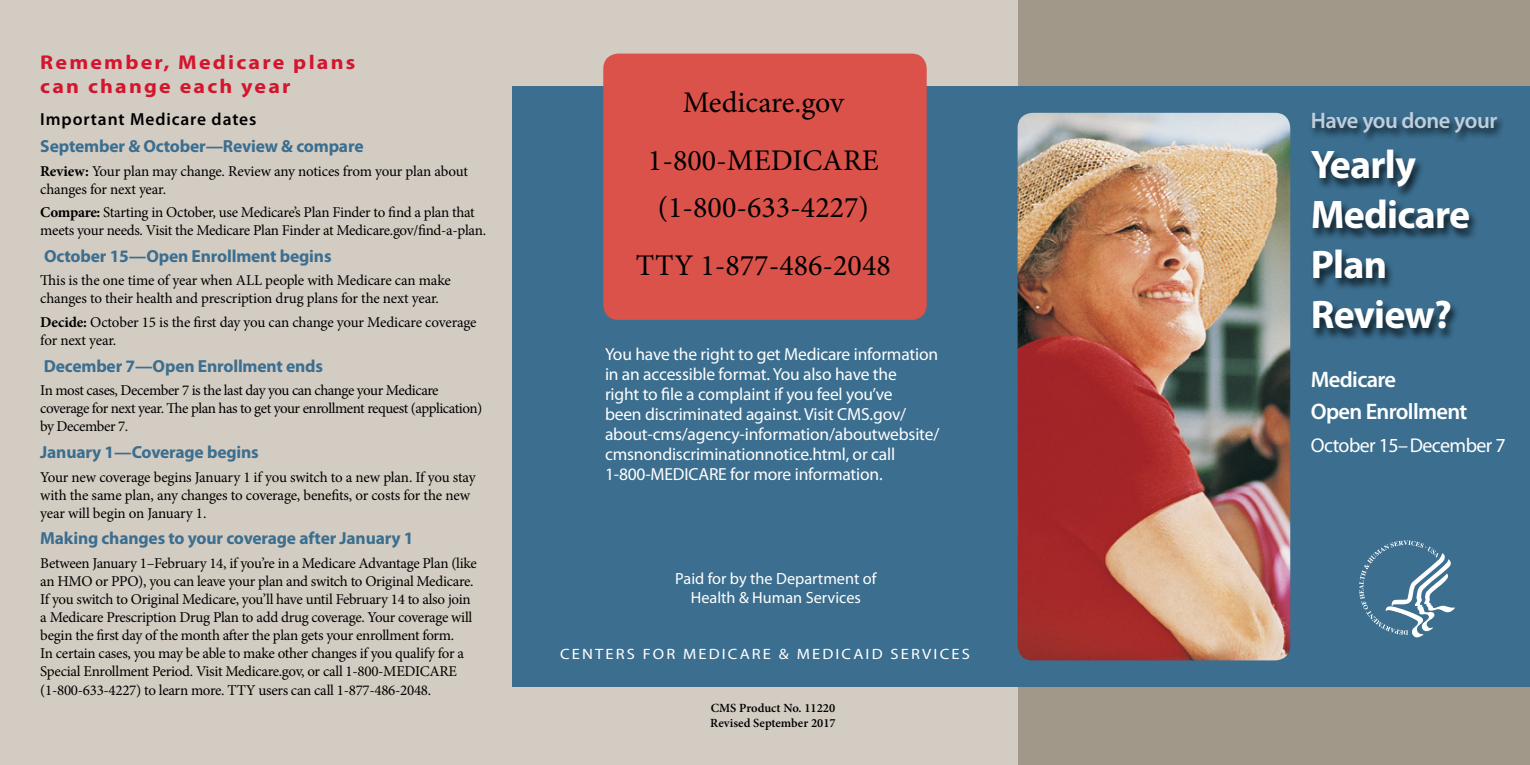
<style>
.page{position:relative;width:1530px;height:765px;background:#fff}
.page>*{position:absolute;margin:0;border:0;box-sizing:border-box;transform-origin:0 0}
.t1{font:700 40px/50px "Myriad Pro";letter-spacing:-.02em;color:#fff}
.Text{font:30px "Minion Pro";color:#000}
.t2{font:600 22.5px/32.5px "Myriad Pro";letter-spacing:-.03em;color:#fff}
.t3{font:600 22.5px "Myriad Pro";letter-spacing:-.02em;color:#bfcedd}
.t4{font:700 20px/24px "Myriad Pro";letter-spacing:.1em;color:#d3162e;scale:1.1 1}
.t5{font:20px "Myriad Pro";letter-spacing:-.03em;color:#fff}
.Text-2{font:17.5px/20px "Myriad Pro";letter-spacing:-.01em;color:#fff}
.Text-3{font:700 17.5px "Myriad Pro";letter-spacing:-.01em;color:#3b6e8f}
.t6{font:600 17.5px "Myriad Pro";letter-spacing:.05em;color:#000}
.Text-4{font:16.25px/19.5px "Myriad Pro";color:#fff;text-align:center}
.Text-5{font:15px/18px "Minion Pro";letter-spacing:-.02em;color:#000}
.t7{font:15px "Myriad Pro";letter-spacing:.13em;color:#fff;scale:1.1 1}
.t8{font:600 12.5px/15px "Minion Pro";color:#000}
.s1{font-weight:700}
</style>
<div class="page">
<div style="left:1018px;top:0;width:512px;height:765px;background:#a2988a"></div>
<div style="left:0;top:0;width:1018px;height:765px;background:#d3ccc3"></div>
<div style="left:512px;top:87px;width:1018px;height:600px;background:#3b6e8f"></div>
<div style="left:603px;top:54px;width:324px;height:266px;background:#db524a;border-radius:15px"></div>
<div style="left:1308px;top:111px;width:198px;height:230px;background:#000;opacity:.74"></div>
<img style="left:1018px;top:113px;width:272px;height:547px">
<svg style="left:1359px;top:540px;width:96px;height:98px"></svg>
<h1 class="t4" style="left:40px;top:51px;width:288px">Remember, Medicare plans can change each year</h1>
<h1 class="t6" style="left:40px;top:108px;width:218px">Important Medicare dates</h1>
<h2 class="Text-3" style="left:40px;top:136px;width:325px">September &amp; October—Review &amp; compare</h2>
<h2 class="Text-5" style="left:40px;top:162px;width:429px"><span class="s1">Review:</span> Your plan may change. Review any notices from your plan about changes for next year.</h2>
<h2 class="Text-5" style="left:40px;top:203px;width:447px"><span class="s1">Compare:</span> Starting in October, use Medicare’s Plan Finder to find a plan that meets your needs. Visit the Medicare Plan Finder at Medicare.gov/find-a-plan.</h2>
<h2 class="Text-3" style="left:44px;top:246px;width:289px">October 15—Open Enrollment begins</h2>
<h2 class="Text-5" style="left:40px;top:272px;width:412px">This is the one time of year when ALL people with Medicare can make changes to their health and prescription drug plans for the next year.</h2>
<h2 class="Text-5" style="left:40px;top:313px;width:438px"><span class="s1">Decide:</span> October 15 is the first day you can change your Medicare coverage for next year.</h2>
<h2 class="Text-3" style="left:44px;top:356px;width:281px">December 7—Open Enrollment ends</h2>
<h2 class="Text-5" style="left:40px;top:382px;width:444px">In most cases, December 7 is the last day you can change your Medicare coverage for next year. The plan has to get your enrollment request (application) by December 7.</h2>
<h2 class="Text-3" style="left:40px;top:442px;width:220px">January 1—Coverage begins</h2>
<h2 class="Text-5" style="left:40px;top:468px;width:437px">Your new coverage begins January 1 if you switch to a new plan. If you stay with the same plan, any changes to coverage, benefits, or costs for the new year will begin on January 1.</h2>
<h2 class="Text-3" style="left:40px;top:528px;width:375px">Making changes to your coverage after January 1</h2>
<h2 class="Text-5" style="left:40px;top:554px;width:438px">Between January 1–February 14, if you’re in a Medicare Advantage Plan (like an HMO or PPO), you can leave your plan and switch to Original Medicare.<br>If you switch to Original Medicare, you’ll have until February 14 to also join a Medicare Prescription Drug Plan to add drug coverage. Your coverage will begin the first day of the month after the plan gets your enrollment form.<br>In certain cases, you may be able to make other changes if you qualify for a Special Enrollment Period. Visit Medicare.gov, or call 1-800-MEDICARE</h2>
<h2 class="Text-5" style="left:40px;top:682px;width:392px">(1-800-633-4227) to learn more. TTY users can call 1-877-486-2048.</h2>
<h2 class="Text" style="left:683px;top:82px;width:163px">Medicare.gov</h2>
<h2 class="Text" style="left:648px;top:140px;width:232px">1-800-MEDICARE</h2>
<h2 class="Text" style="left:658px;top:187px;width:213px">(1-800-633-4227)</h2>
<h2 class="Text" style="left:636px;top:246px;width:256px">TTY 1-877-486-2048</h2>
<h2 class="Text-2" style="left:605px;top:343px;width:336px">You have the right to get Medicare information in an accessible format. You also have the<br>right to file a complaint if you feel you’ve<br>been discriminated against. Visit CMS.gov/ about-cms/agency-information/aboutwebsite/ cmsnondiscriminationnotice.html, or call 1-800-MEDICARE for more information.</h2>
<h2 class="Text-4" style="left:675px;top:568px;width:203px">Paid for by the Department of<br>Health &amp; Human Services</h2>
<p class="t7" style="left:560px;top:644px;width:374px">CENTERS FOR MEDICARE &amp; MEDICAID SERVICES</p>
<p class="t8" style="left:710px;top:700px;width:127px">CMS Product No. 11220<br>Revised September 2017</p>
<h1 class="t3" style="left:1311px;top:106px;width:188px">Have you done your</h1>
<h1 class="t1" style="left:1311px;top:140px;width:107px">Yearly</h1>
<h1 class="t1" style="left:1311px;top:190px;width:161px">Medicare<br>Plan<br>Review?</h1>
<h1 class="t2" style="left:1311px;top:362px;width:158px">Medicare<br>Open Enrollment</h1>
<h1 class="t5" style="left:1311px;top:433px;width:196px">October 15–December 7</h1>
</div>
